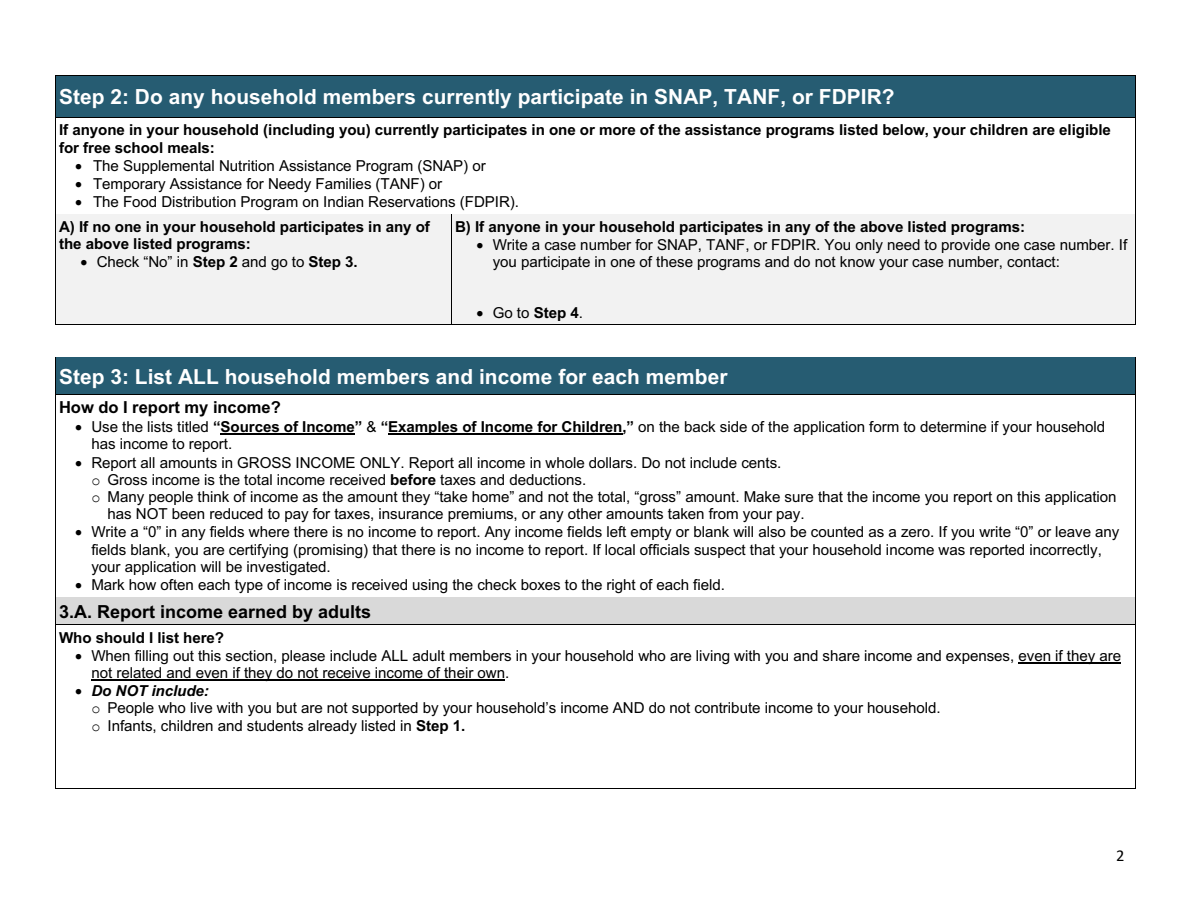
<style>
.page{position:relative;width:1188px;height:918px;background:#fff}
.page>*{position:absolute;margin:0;border:0;box-sizing:border-box;transform-origin:0 0}
.t1{font:700 20.85px "Arial";letter-spacing:.005em;color:#fff}
.t2{font:700 18px "Arial";color:#000}
.t3{font:700 16.5px "Arial";color:#000}
.t4{font:16.5px "Calibri";color:#000}
.t5{font:15.15px/17.2px "Arial";letter-spacing:-.005em;color:#000}
.t6{font:700 15.15px/17.2px "Arial";letter-spacing:-.005em;color:#000}
.t7{font:italic 700 15.15px "Arial";letter-spacing:-.005em;color:#000}
.s1{font-weight:700}
.s2{font-family:"Courier New"}
</style>
<div class="page">
<div style="left:56px;top:76px;width:1079px;height:41px;background:#265c72"></div>
<hr style="left:55px;top:80px;width:1px;height:37px;background:#000">
<hr style="left:1135px;top:80px;width:1px;height:37px;background:#000">
<hr style="left:56px;top:117px;width:1079px;height:1px;background:#000">
<hr style="left:55px;top:121px;width:1px;height:93px;background:#000">
<hr style="left:1135px;top:121px;width:1px;height:93px;background:#000">
<div style="left:56px;top:215px;width:395px;height:109px;background:#f2f2f2"></div>
<div style="left:455px;top:218px;width:678px;height:17px;background:#f2f2f2"></div>
<div style="left:455px;top:235px;width:678px;height:18px;background:#f2f2f2"></div>
<div style="left:455px;top:253px;width:678px;height:32px;background:#f2f2f2"></div>
<div style="left:455px;top:285px;width:678px;height:18px;background:#f2f2f2"></div>
<div style="left:455px;top:303px;width:678px;height:18px;background:#f2f2f2"></div>
<hr style="left:56px;top:214px;width:395px;height:1px;background:#000">
<hr style="left:452px;top:214px;width:683px;height:1px;background:#000">
<hr style="left:452px;top:215px;width:683px;height:3px;background:#f2f2f2">
<hr style="left:55px;top:218px;width:1px;height:106px;background:#000">
<hr style="left:56px;top:324px;width:395px;height:1px;background:#000">
<hr style="left:452px;top:321px;width:684px;height:3px;background:#f2f2f2">
<hr style="left:451px;top:218px;width:1px;height:106px;background:#000">
<hr style="left:452px;top:324px;width:683px;height:1px;background:#000">
<hr style="left:1135px;top:218px;width:1px;height:106px;background:#000">
<div style="left:56px;top:358px;width:1079px;height:36px;background:#265c72"></div>
<hr style="left:56px;top:357px;width:1079px;height:1px;background:#000">
<hr style="left:55px;top:361px;width:1px;height:33px;background:#000">
<hr style="left:1135px;top:361px;width:1px;height:33px;background:#000">
<hr style="left:221px;top:433px;width:134px;height:2px;background:#000">
<hr style="left:388px;top:433px;width:234px;height:2px;background:#000">
<hr style="left:56px;top:394px;width:1079px;height:1px;background:#000">
<hr style="left:55px;top:398px;width:1px;height:199px;background:#000">
<hr style="left:1135px;top:398px;width:1px;height:199px;background:#000">
<div style="left:59px;top:601px;width:1074px;height:20px;background:#d9d9d9"></div>
<hr style="left:56px;top:597px;width:1079px;height:1px;background:#000">
<hr style="left:56px;top:598px;width:1079px;height:3px;background:#d9d9d9">
<svg style="left:56px;top:621px;width:1079px;height:4px;background:#a2a2a2"></svg>
<hr style="left:1019px;top:662px;width:102px;height:1px;background:#000">
<hr style="left:91px;top:680px;width:414px;height:1px;background:#000">
<svg style="left:55px;top:597px;width:1px;height:32px"></svg>
<hr style="left:56px;top:625px;width:1079px;height:1px;background:#000">
<svg style="left:1135px;top:597px;width:1px;height:32px"></svg>
<hr style="left:55px;top:629px;width:1px;height:159px;background:#000">
<hr style="left:56px;top:788px;width:1079px;height:1px;background:#000">
<hr style="left:1135px;top:629px;width:1px;height:159px;background:#000">
<h2 class="t1" style="left:59px;top:86px;width:837px">Step 2: Do any household members currently participate in SNAP, TANF, or FDPIR?</h2>
<p class="t6" style="left:59px;top:121px;width:1053px">If anyone in your household (including you) currently participates in one or more of the assistance programs listed below, your children are eligible for free school meals:</p>
<p class="t5" style="left:75px;top:157px;width:412px">• The Supplemental Nutrition Assistance Program (SNAP) or</p>
<p class="t5" style="left:75px;top:175px;width:369px">• Temporary Assistance for Needy Families (TANF) or</p>
<p class="t5" style="left:75px;top:193px;width:445px">• The Food Distribution Program on Indian Reservations (FDPIR).</p>
<p class="t6" style="left:59px;top:218px;width:372px">A) If no one in your household participates in any of the above listed programs:</p>
<p class="t5" style="left:81px;top:254px;width:279px">• Check “No” in <span class="s1">Step 2</span> and go to <span class="s1">Step 3.</span></p>
<p class="t6" style="left:455px;top:218px;width:572px">B) If anyone in your household participates in any of the above listed programs:</p>
<p class="t5" style="left:493px;top:236px;width:636px;text-indent:-16px">• Write a case number for SNAP, TANF, or FDPIR. You only need to provide one case number. If you participate in one of these programs and do not know your case number, contact:</p>
<p class="t5" style="left:477px;top:304px;width:108px">• Go to <span class="s1">Step 4</span>.</p>
<h2 class="t1" style="left:59px;top:365px;width:670px">Step 3: List ALL household members and income for each member</h2>
<h3 class="t3" style="left:59px;top:398px;width:223px">How do I report my income?</h3>
<p class="t5" style="left:91px;top:418px;width:1015px;text-indent:-16px">• Use the lists titled <span class="s1">“Sources of Income”</span> &amp; <span class="s1">“Examples of Income for Children,”</span> on the back side of the application form to determine if your household has income to report.</p>
<p class="t5" style="left:75px;top:454px;width:708px">• Report all amounts in GROSS INCOME ONLY. Report all income in whole dollars. Do not include cents.</p>
<p class="t5" style="left:91px;top:471px;width:496px"><span class="s2">o</span> Gross income is the total income received <span class="s1">before</span> taxes and deductions.</p>
<p class="t5" style="left:108px;top:488px;width:1010px;text-indent:-16px"><span class="s2">o</span> Many people think of income as the amount they “take home” and not the total, “gross” amount. Make sure that the income you report on this application has NOT been reduced to pay for taxes, insurance premiums, or any other amounts taken from your pay.</p>
<p class="t5" style="left:91px;top:524px;width:1030px;text-indent:-16px">• Write a “0” in any fields where there is no income to report. Any income fields left empty or blank will also be counted as a zero. If you write “0” or leave any fields blank, you are certifying (promising) that there is no income to report. If local officials suspect that your household income was reported incorrectly, your application will be investigated.</p>
<p class="t5" style="left:75px;top:577px;width:651px">• Mark how often each type of income is received using the check boxes to the right of each field.</p>
<h4 class="t2" style="left:59px;top:601px;width:314px">3.A. Report income earned by adults</h4>
<h5 class="t6" style="left:59px;top:629px;width:167px">Who should I list here?</h5>
<p class="t5" style="left:91px;top:647px;width:1031px;text-indent:-16px">• When filling out this section, please include ALL adult members in your household who are living with you and share income and expenses, even if they are not related and even if they do not receive income of their own.</p>
<p class="t7" style="left:75px;top:683px;width:135px">• Do NOT include:</p>
<p class="t5" style="left:91px;top:700px;width:851px"><span class="s2">o</span> People who live with you but are not supported by your household’s income AND do not contribute income to your household.</p>
<p class="t5" style="left:91px;top:717px;width:375px"><span class="s2">o</span> Infants, children and students already listed in <span class="s1">Step 1.</span></p>
<p class="t4" style="left:1116px;top:845px;width:10px">2</p>
</div>
